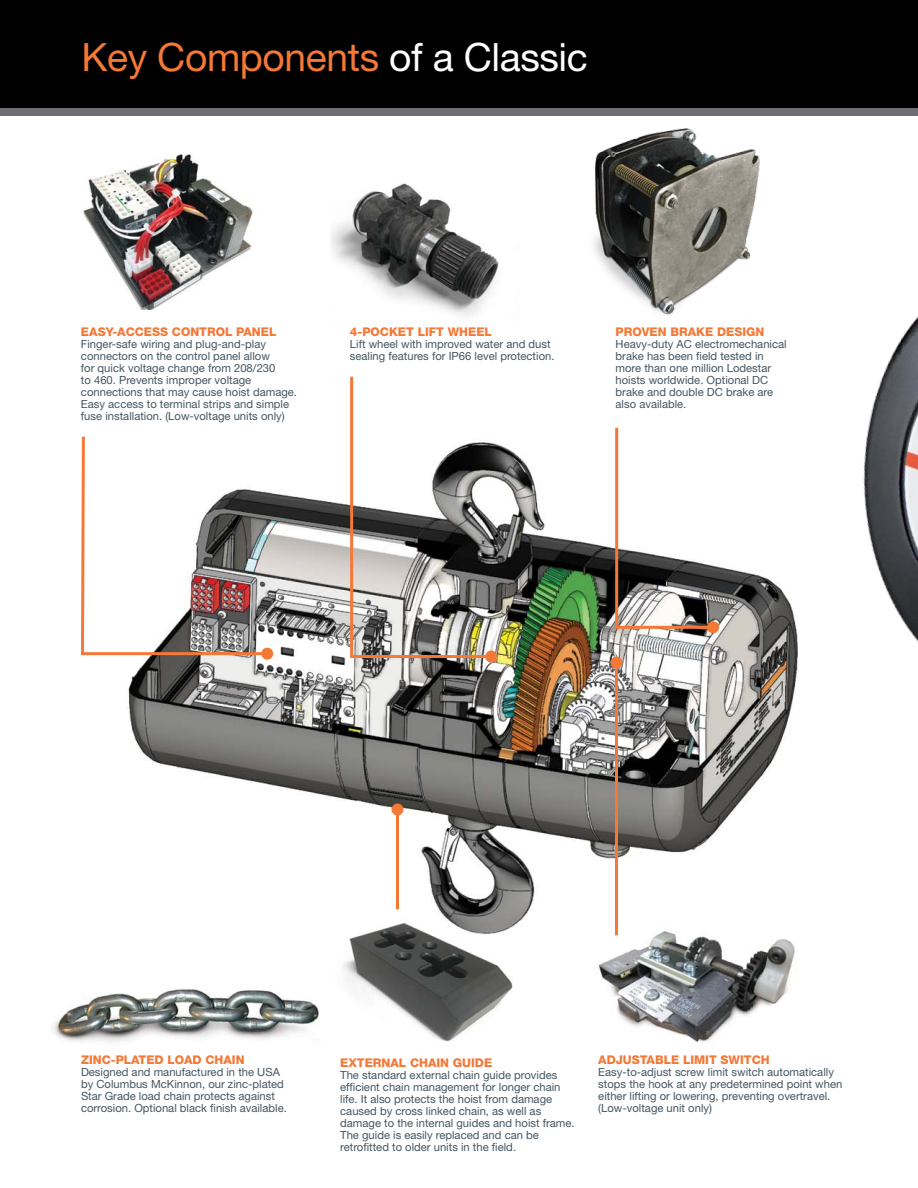
<style>
.page{position:relative;width:918px;height:1188px;background:#fff}
.page>*{position:absolute;margin:0;border:0;box-sizing:border-box;transform-origin:0 0}
.t1{font:39px "Helvetica Neue";letter-spacing:-.01em;color:#f47836}
.t2{font:800 12px "Helvetica Neue";color:#f47836}
.t3{font:11.25px/12px "Helvetica Neue";color:#455560}
.s1{color:#fff}
</style>
<div class="page">
<img style="left:126px;top:443px;width:672px;height:466px">
<img style="left:343px;top:909px;width:187px;height:133px">
<div style="left:0;top:107px;width:918px;height:9px;background:#6d6e71"></div>
<div style="left:0;top:0;width:918px;height:108px;background:#000"></div>
<img style="left:331px;top:183px;width:168px;height:133px">
<img style="left:53px;top:989px;width:266px;height:53px">
<img style="left:82px;top:154px;width:171px;height:156px">
<svg style="left:81px;top:436px;width:189px;height:221px"></svg>
<div style="left:261px;top:648px;width:12px;height:12px;background:#f47836;border-radius:50%"></div>
<svg style="left:614px;top:427px;width:102px;height:203px"></svg>
<div style="left:707px;top:621px;width:12px;height:12px;background:#f47836;border-radius:50%"></div>
<svg style="left:349px;top:376px;width:145px;height:284px"></svg>
<div style="left:485px;top:651px;width:12px;height:12px;background:#f47836;border-radius:50%"></div>
<img style="left:566px;top:903px;width:232px;height:139px">
<hr style="left:615px;top:663px;width:3px;height:272px;background:#f47836">
<div style="left:610px;top:657px;width:12px;height:12px;background:#f47836;border-radius:50%"></div>
<hr style="left:396px;top:810px;width:3px;height:99px;background:#f47836">
<div style="left:392px;top:804px;width:12px;height:12px;background:#f47836;border-radius:50%"></div>
<img style="left:863px;top:316px;width:55px;height:326px">
<img style="left:594px;top:128px;width:166px;height:187px">
<h1 class="t1" style="left:82px;top:34px;width:508px">Key Components <span class="s1">of a Classic</span></h1>
<p class="t2" style="left:81px;top:324px;width:197px">EASY-ACCESS CONTRO L PAN EL</p>
<p class="t3" style="left:81px;top:338px;width:218px">Finger-safe wiring and plug-and-play connectors on the control panel allow<br>for quick voltage change from 208/230<br>to 460. Prevents improper voltage connections that may cause hoist damage.<br>Easy access to terminal strips and simple fuse installation. (Low-voltage units only)</p>
<p class="t2" style="left:350px;top:324px;width:83px">4-POCKET LIFT</p>
<p class="t2" style="left:448px;top:324px;width:30px">WHEEL</p>
<p class="t3" style="left:350px;top:338px;width:206px">Lift wheel with improved water and dust sealing features for IP66 level protection.</p>
<p class="t2" style="left:616px;top:324px;width:73px">PROVEN BRAK</p>
<p class="t2" style="left:705px;top:324px;width:51px">E DESIGN</p>
<p class="t3" style="left:616px;top:338px;width:173px">Heavy-duty AC electromechanical brake has been field tested in more than one million Lodestar hoists worldwide. Optional DC brake and double DC brake are also available.</p>
<p class="t2" style="left:81px;top:1053px;width:165px">ZINC-PLATED LOAD CHAIN</p>
<p class="t3" style="left:81px;top:1066px;width:207px">Designed and manufactured in the USA by Columbus McKinnon, our zinc-plated Star Grade load chain protects against corrosion. Optional black finish available.</p>
<p class="t2" style="left:340px;top:1055px;width:43px">EXTERNA</p>
<p class="t2" style="left:399px;top:1055px;width:95px">L CHAIN GUIDE</p>
<p class="t3" style="left:340px;top:1068px;width:236px">The standard external chain guide provides efficient chain management for longer chain life. It also protects the hoist from damage caused by cross linked chain, as well as damage to the internal guides and hoist frame.<br>The guide is easily replaced and can be retrofitted to older units in the field.</p>
<p class="t2" style="left:598px;top:1053px;width:171px">ADJUSTABLE LIMIT SWITCH</p>
<p class="t3" style="left:598px;top:1066px;width:246px">Easy-to-adjust screw limit switch automatically stops the hook at any predetermined point when either lifting or lowering, preventing overtravel. (Low-voltage unit only)</p>
</div>
